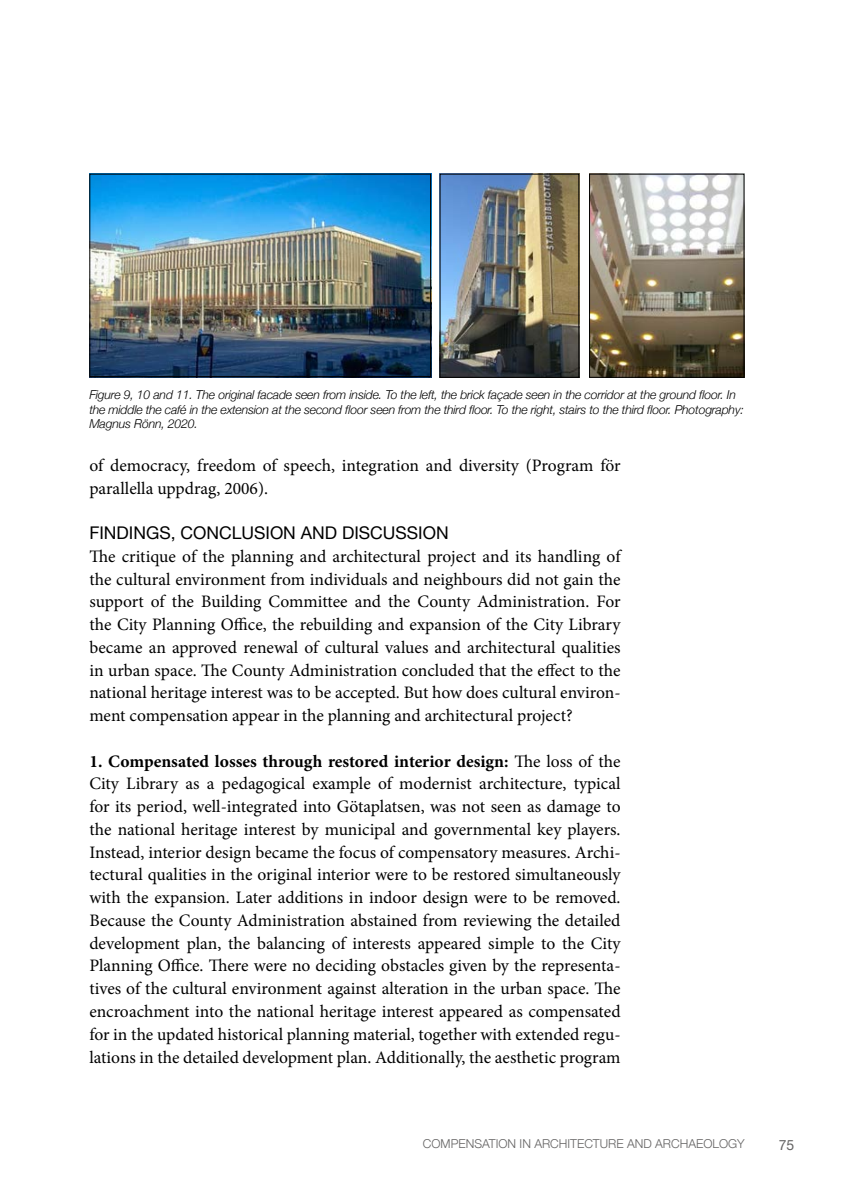
<style>
.page{position:relative;width:844px;height:1191px;background:#fff}
.page>*{position:absolute;margin:0;border:0;box-sizing:border-box;transform-origin:0 0}
.t1{font:17.5px/22.8px "Minion Pro";color:#000;text-align:justify}
.t2{font:17.5px "Helvetica Neue";color:#000}
.t3{font:14px "Helvetica Neue";color:#646363}
.t4{font:italic 300 12.25px/14.7px "Helvetica Neue";letter-spacing:-.015em;color:#000}
.t5{font:300 12.25px "Helvetica Neue";color:#646363}
.s1{font-weight:700}
</style>
<div class="page">
<img style="left:91px;top:176px;width:338px;height:199px">
<div style="left:89px;top:174px;width:342px;height:203px;border:1px solid #000"></div>
<img style="left:441px;top:176px;width:136px;height:200px">
<div style="left:439px;top:174px;width:140px;height:204px;border:1px solid #000"></div>
<img style="left:591px;top:176px;width:151px;height:200px">
<div style="left:589px;top:174px;width:155px;height:204px;border:1px solid #000"></div>
<p class="t4" style="left:89px;top:386px;width:656px">Figure 9, 10 and 11. The original facade seen from inside. To the left, the brick façade seen in the corridor at the ground floor. In the middle the café in the extension at the second floor seen from the third floor. To the right, stairs to the third floor. Photography:<br>Magnus Rönn, 2020.</p>
<p class="t1" style="left:89px;top:454px;width:530px">of democracy, freedom of speech, integration and diversity (Program för parallella uppdrag, 2006).</p>
<p class="t2" style="left:89px;top:520px;width:361px">FINDINGS, CONCLUSION AND DISCUSSION</p>
<p class="t1" style="left:89px;top:545px;width:532px">The critique of the planning and architectural project and its handling of the cultural environment from individuals and neighbours did not gain the support of the Building Committee and the County Administration. For the City Planning Office, the rebuilding and expansion of the City Library became an approved renewal of cultural values and architectural qualities in urban space. The County Administration concluded that the effect to the national heritage interest was to be accepted. But how does cultural environ&shy;ment compensation appear in the planning and architectural project?</p>
<p class="t1" style="left:89px;top:749px;width:532px"><span class="s1">1. Compensated losses through restored interior design:</span> The loss of the City Library as a pedagogical example of modernist architecture, typical for its period, well-integrated into Götaplatsen, was not seen as damage to the national heritage interest by municipal and governmental key players.<br>Instead, interior design became the focus of compensatory measures. Archi&shy;tectural qualities in the original interior were to be restored simultaneously with the expansion. Later additions in indoor design were to be removed.<br>Because the County Administration abstained from reviewing the detailed development plan, the balancing of interests appeared simple to the City Planning Office. There were no deciding obstacles given by the representa&shy;tives of the cultural environment against alteration in the urban space. The encroachment into the national heritage interest appeared as compensated for in the updated historical planning material, together with extended regu&shy;lations in the detailed development plan. Additionally, the aesthetic program</p>
<p class="t5" style="left:423px;top:1134px;width:323px">COMPENSATION IN ARCHITECTURE AND ARCHAEOLOGY</p>
<p class="t3" style="left:778px;top:1134px;width:17px">75</p>
</div>
